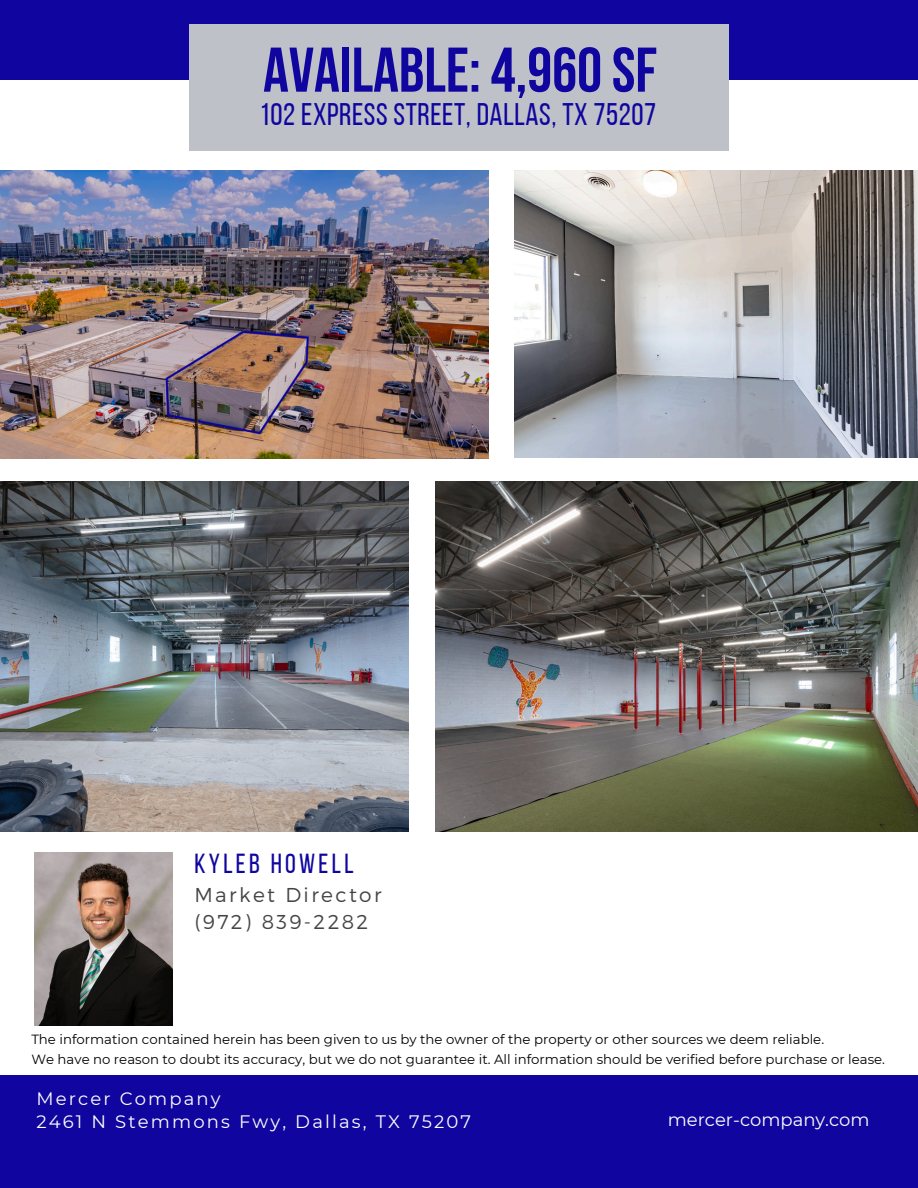
<style>
.page{position:relative;width:918px;height:1188px;background:#fff}
.page>*{position:absolute;margin:0;border:0;box-sizing:border-box;transform-origin:0 0}
.t1{font:63px "Bebas Neue Cyrillic";color:#10069f}
.t2{font:31.2px "Bebas Neue";letter-spacing:.02em;color:#10069f}
.t3{font:27.45px "Bebas Neue";letter-spacing:.12em;color:#10069f}
.t4{font:300 20.1px/27px "Montserrat";letter-spacing:.12em;color:#454545}
.t5{font:18px/23.7px "Montserrat";letter-spacing:.12em;color:#fff}
.t6{font:18px "Montserrat";color:#fff}
.t7{font:13.35px "Montserrat";color:#000}
</style>
<div class="page">
<div style="left:0;top:0;width:918px;height:80px;background:#10069f"></div>
<div style="left:189px;top:24px;width:540px;height:126px;background:#bec1c8"></div>
<img style="left:35px;top:853px;width:138px;height:172px">
<div style="left:0;top:1075px;width:918px;height:113px;background:#10069f"></div>
<img style="left:0;top:171px;width:488px;height:288px">
<img style="left:435px;top:482px;width:483px;height:350px">
<img style="left:515px;top:171px;width:402px;height:287px">
<img style="left:0;top:482px;width:408px;height:350px">
<h5 class="t1" style="left:263px;top:44px;width:395px">AVAILABLE: 4,960SF</h5>
<h5 class="t2" style="left:259px;top:102px;width:398px">102 EXPRESS STREET, DALLAS, TX 75207</h5>
<h2 class="t3" style="left:194px;top:853px;width:161px">KYLEB HOWELL</h2>
<p class="t4" style="left:194px;top:881px;width:189px">Market Director (972) 839-2282</p>
<p class="t7" style="left:31px;top:1031px;width:794px">The information contained herein has been given to us by the owner of the property or other sources we deem reliable.</p>
<p class="t7" style="left:31px;top:1051px;width:855px">We have no reason to doubt its accuracy, but we do not guarantee it. All information should be verified before purchase or lease.</p>
<p class="t5" style="left:36px;top:1086px;width:436px">Mercer Company<br>2461 N Stemmons Fwy, Dallas, TX 75207</p>
<p class="t6" style="left:668px;top:1109px;width:203px">mercer-company.com</p>
</div>
